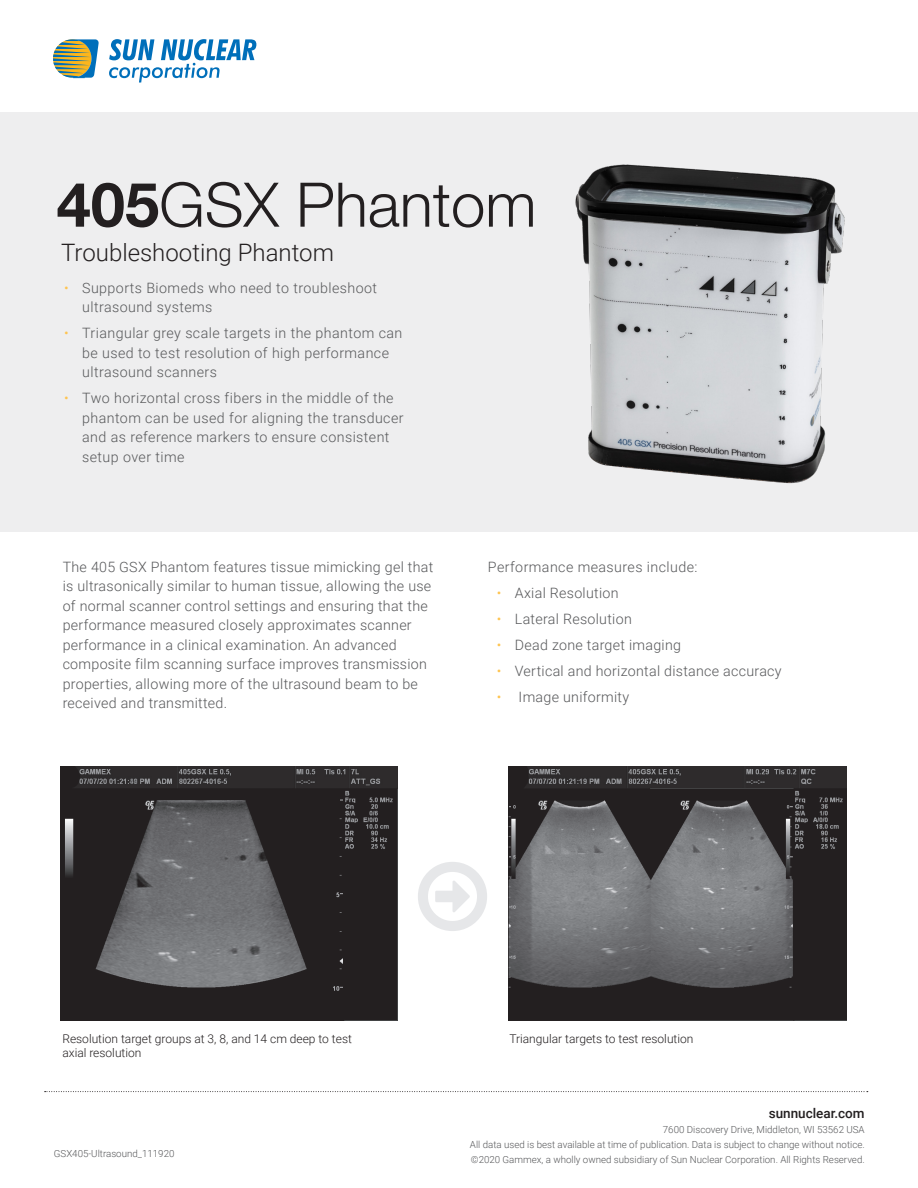
<style>
.page{position:relative;width:918px;height:1188px;background:#fff}
.page>*{position:absolute;margin:0;border:0;box-sizing:border-box;transform-origin:0 0}
.t1{font:300 61.5px "Helvetica Neue";color:#231f20}
.Datasheet_Tagline{font:300 24px "Roboto";color:#231f20}
.Body_Copy{font:300 14.25px/19.5px "Roboto";letter-spacing:.02em;color:#57585a}
.t2{font:500 13.5px "Roboto";color:#231f20}
.Diagram_Text_Call_Ou{font:300 12px/14.4px "Roboto";color:#231f20}
.Datasheet_Minor_line{font:300 9.75px/15px "Roboto";color:#57585a;text-align:justify}
.s1{font-weight:700}
.s2{color:#fec451}
</style>
<div class="page">
<svg style="left:45px;top:1091px;width:823px;height:1px"></svg>
<div style="left:0;top:112px;width:918px;height:419px;background:#eeeeef"></div>
<svg style="left:53px;top:39px;width:46px;height:39px;background:#94a481"></svg>
<svg style="left:109px;top:39px;width:147px;height:44px"></svg>
<svg style="left:418px;top:862px;width:69px;height:69px"></svg>
<img style="left:508px;top:767px;width:339px;height:253px">
<img style="left:61px;top:767px;width:336px;height:253px">
<img style="left:575px;top:164px;width:270px;height:320px">
<p class="t1" style="left:57px;top:155px;width:481px"><span class="s1">405</span>GSX Phantom</p>
<p class="Datasheet_Tagline" style="left:61px;top:236px;width:274px">Troubleshooting Phantom</p>
<p class="Body_Copy" style="left:82px;top:277px;width:296px;text-indent:-18px"><span class="s2">•</span> Supports Biomeds who need to troubleshoot ultrasound systems</p>
<p class="Body_Copy" style="left:82px;top:323px;width:322px;text-indent:-18px"><span class="s2">•</span> Triangular grey scale targets in the phantom can be used to test resolution of high performance ultrasound scanners</p>
<p class="Body_Copy" style="left:82px;top:388px;width:323px;text-indent:-18px"><span class="s2">•</span> Two horizontal cross fibers in the middle of the phantom can be used for aligning the transducer and as reference markers to ensure consistent setup over time</p>
<p class="Body_Copy" style="left:63px;top:556px;width:372px">The 405 GSX Phantom features tissue mimicking gel that is ultrasonically similar to human tissue, allowing the use of normal scanner control settings and ensuring that the performance measured closely approximates scanner performance in a clinical examination. An advanced composite film scanning surface improves transmission properties, allowing more of the ultrasound beam to be received and transmitted.</p>
<p class="Body_Copy" style="left:488px;top:556px;width:211px">Performance measures include:</p>
<p class="Body_Copy" style="left:497px;top:582px;width:123px"><span class="s2">•</span> Axial Resolution</p>
<p class="Body_Copy" style="left:497px;top:608px;width:136px"><span class="s2">•</span> Lateral Resolution</p>
<p class="Body_Copy" style="left:497px;top:634px;width:186px"><span class="s2">•</span> Dead zone target imaging</p>
<p class="Body_Copy" style="left:497px;top:660px;width:286px"><span class="s2">•</span> Vertical and horizontal distance accuracy</p>
<p class="Body_Copy" style="left:497px;top:686px;width:134px"><span class="s2">•</span> Image uniformity</p>
<p class="Diagram_Text_Call_Ou" style="left:62px;top:1031px;width:291px">Resolution target groups at 3, 8, and 14 cm deep to test axial resolution</p>
<p class="Diagram_Text_Call_Ou" style="left:509px;top:1031px;width:186px">Triangular targets to test resolution</p>
<p class="Datasheet_Minor_line" style="left:54px;top:1146px;width:122px">GSX405-Ultrasound_111920</p>
<p class="t2" style="left:769px;top:1103px;width:97px">sunnuclear.com</p>
<p class="Datasheet_Minor_line" style="left:470px;top:1121px;width:396px;text-indent:193px">7600 Discovery Drive, Middleton, WI 53562 USA All data used is best available at time of publication. Data is subject to change without notice. ©2020 Gammex, a wholly owned subsidiary of Sun Nuclear Corporation. All Rights Reserved.</p>
</div>
